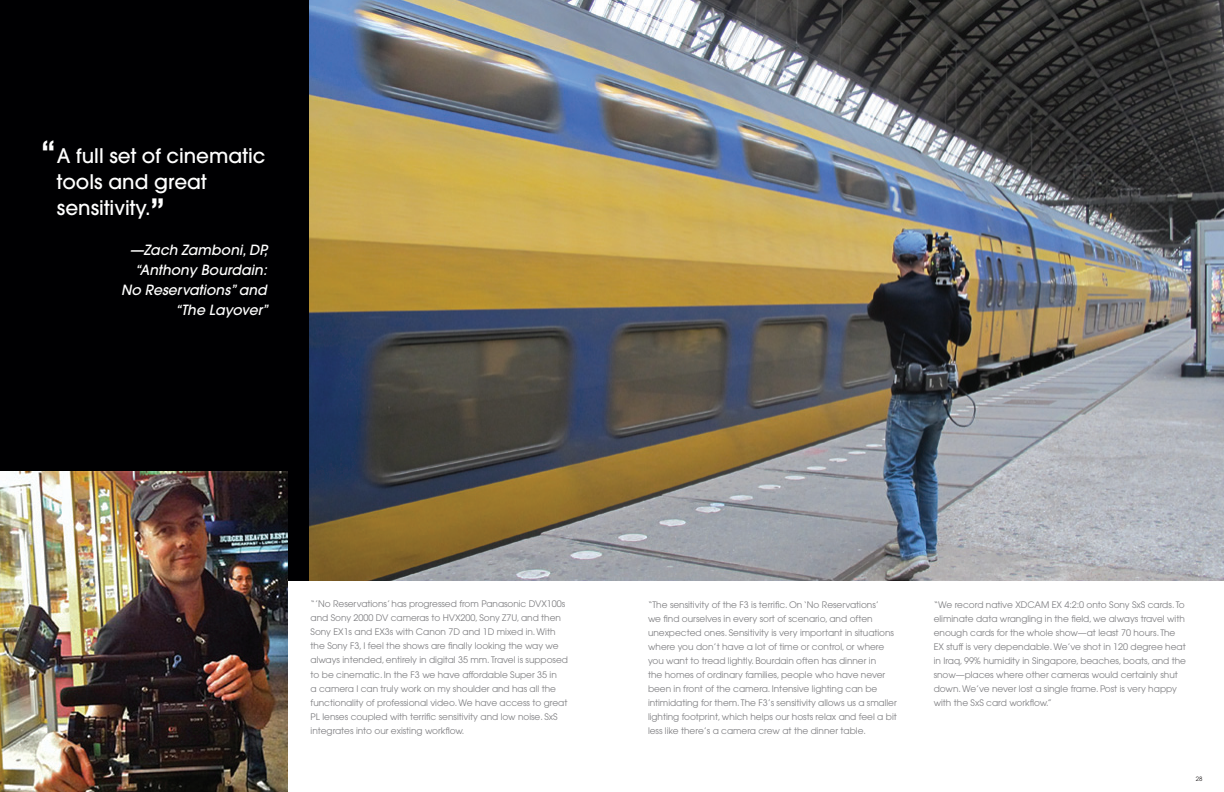
<style>
.page{position:relative;width:1224px;height:792px;background:#fff}
.page>*{position:absolute;margin:0;border:0;box-sizing:border-box;transform-origin:0 0}
.t1{font:500 20px/26px "Avant Garde";color:#fff}
.t2{font:italic 500 14px/20px "Avant Garde";color:#fff;text-align:right}
.t3{font:9px/14px "Avant Garde";letter-spacing:-.005em;color:#808083}
.t4{font:6px "Avant Garde";color:#231f20}
.s1{font-size:40px}
</style>
<div class="page">
<div style="left:0;top:0;width:1224px;height:580px;background:#000002"></div>
<img style="left:0;top:471px;width:288px;height:321px">
<img style="left:310px;top:0;width:914px;height:580px">
<h1 class="t1" style="left:57px;top:142px;width:210px;text-indent:-17px"><span class="s1">“</span>A full set of cinematic tools and great sensitivity.<span class="s1">”</span></h1>
<h2 class="t2" style="left:121px;top:240px;width:149px">—Zach Zamboni, DP, “Anthony Bourdain:<br>No Reservations” and “The Layover”</h2>
<p class="t3" style="left:311px;top:597px;width:259px">“’No Reservations’ has progressed from Panasonic DVX100s and Sony 2000 DV cameras to HVX200, Sony Z7U, and then Sony EX1s and EX3s with Canon 7D and 1D mixed in. With the Sony F3, I feel the shows are finally looking the way we always intended, entirely in digital 35 mm. Travel is supposed to be cinematic. In the F3 we have affordable Super 35 in<br>a camera I can truly work on my shoulder and has all the functionality of professional video. We have access to great PL lenses coupled with terrific sensitivity and low noise. SxS integrates into our existing workflow.</p>
<p class="t3" style="left:648px;top:597px;width:250px">“The sensitivity of the F3 is terrific. On ‘No Reservations’<br>we find ourselves in every sort of scenario, and often unexpected ones. Sensitivity is very important in situations where you don’t have a lot of time or control, or where you want to tread lightly. Bourdain often has dinner in<br>the homes of ordinary families, people who have never been in front of the camera. Intensive lighting can be intimidating for them. The F3’s sensitivity allows us a smaller lighting footprint, which helps our hosts relax and feel a bit less like there’s a camera crew at the dinner table.</p>
<p class="t3" style="left:934px;top:597px;width:254px">“We record native XDCAM EX 4:2:0 onto Sony SxS cards. To eliminate data wrangling in the field, we always travel with enough cards for the whole show—at least 70 hours. The EX stuff is very dependable. We’ve shot in 120 degree heat in Iraq, 99% humidity in Singapore, beaches, boats, and the snow—places where other cameras would certainly shut down. We’ve never lost a single frame. Post is very happy with the SxS card workflow.”</p>
<p class="t4" style="left:1196px;top:775px;width:8px">28</p>
</div>
